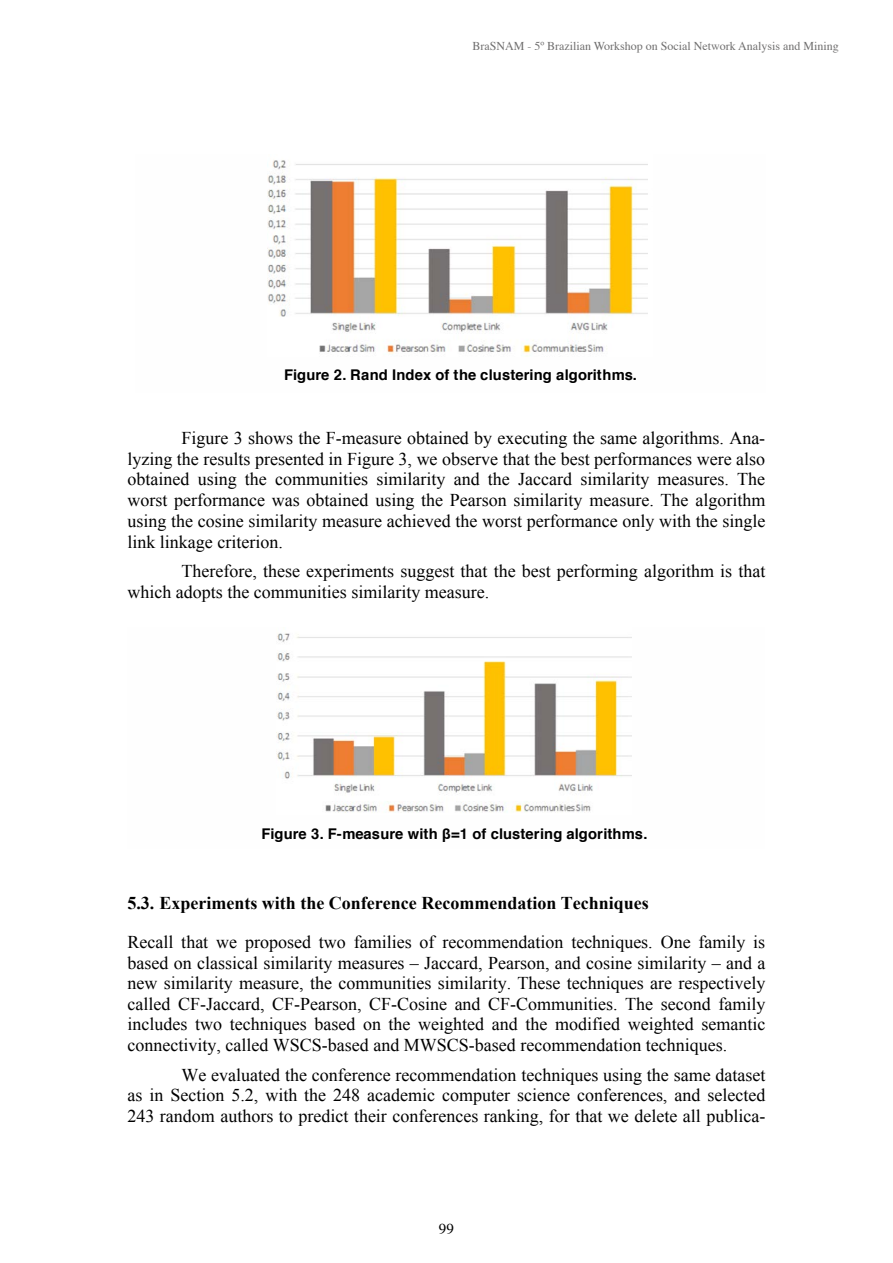
<style>
.page{position:relative;width:893px;height:1263px;background:#fff}
.page>*{position:absolute;margin:0;border:0;box-sizing:border-box;transform-origin:0 0}
.t1{font:18px/20.7px "Times New Roman";color:#000;text-align:justify}
.t2{font:700 18px "Times New Roman";color:#000}
.t3{font:15px "Times";color:#000}
.t4{font:700 14.7px "Helvetica";letter-spacing:.005em;color:#000}
.t5{font:12px "Times";color:#706f6f}
</style>
<div class="page">
<img style="left:267px;top:160px;width:381px;height:194px">
<img style="left:276px;top:633px;width:356px;height:180px">
<p class="t5" style="left:472px;top:34px;width:368px">BraSNAM - 5º Brazilian Workshop on Social Network Analysis and Mining</p>
<p class="t4" style="left:284px;top:363px;width:354px">Figure 2. Rand Index of the clustering algorithms.</p>
<p class="t1" style="left:127px;top:427px;width:639px;text-indent:54px">Figure 3 shows the F-measure obtained by executing the same algorithms. Ana&shy;lyzing the results presented in Figure 3, we observe that the best performances were also obtained using the communities similarity and the Jaccard similarity measures. The worst performance was obtained using the Pearson similarity measure. The algorithm using the cosine similarity measure achieved the worst performance only with the single link linkage criterion.</p>
<p class="t1" style="left:127px;top:560px;width:639px;text-indent:54px">Therefore, these experiments suggest that the best performing algorithm is that which adopts the communities similarity measure.</p>
<p class="t4" style="left:261px;top:821px;width:388px">Figure 3. F-measure with β=1 of clustering algorithms.</p>
<p class="t2" style="left:127px;top:891px;width:523px">5.3. Experiments with the Conference Recommendation Techniques</p>
<p class="t1" style="left:127px;top:931px;width:639px">Recall that we proposed two families of recommendation techniques. One family is based on classical similarity measures – Jaccard, Pearson, and cosine similarity – and a new similarity measure, the communities similarity. These techniques are respectively called CF-Jaccard, CF-Pearson, CF-Cosine and CF-Communities. The second family includes two techniques based on the weighted and the modified weighted semantic connectivity, called WSCS-based and MWSCS-based recommendation techniques.</p>
<p class="t1" style="left:127px;top:1064px;width:639px;text-indent:54px">We evaluated the conference recommendation techniques using the same dataset as in Section 5.2, with the 248 academic computer science conferences, and selected 243 random authors to predict their conferences ranking, for that we delete all publica-</p>
<p class="t3" style="left:439px;top:1215px;width:16px">99</p>
</div>
